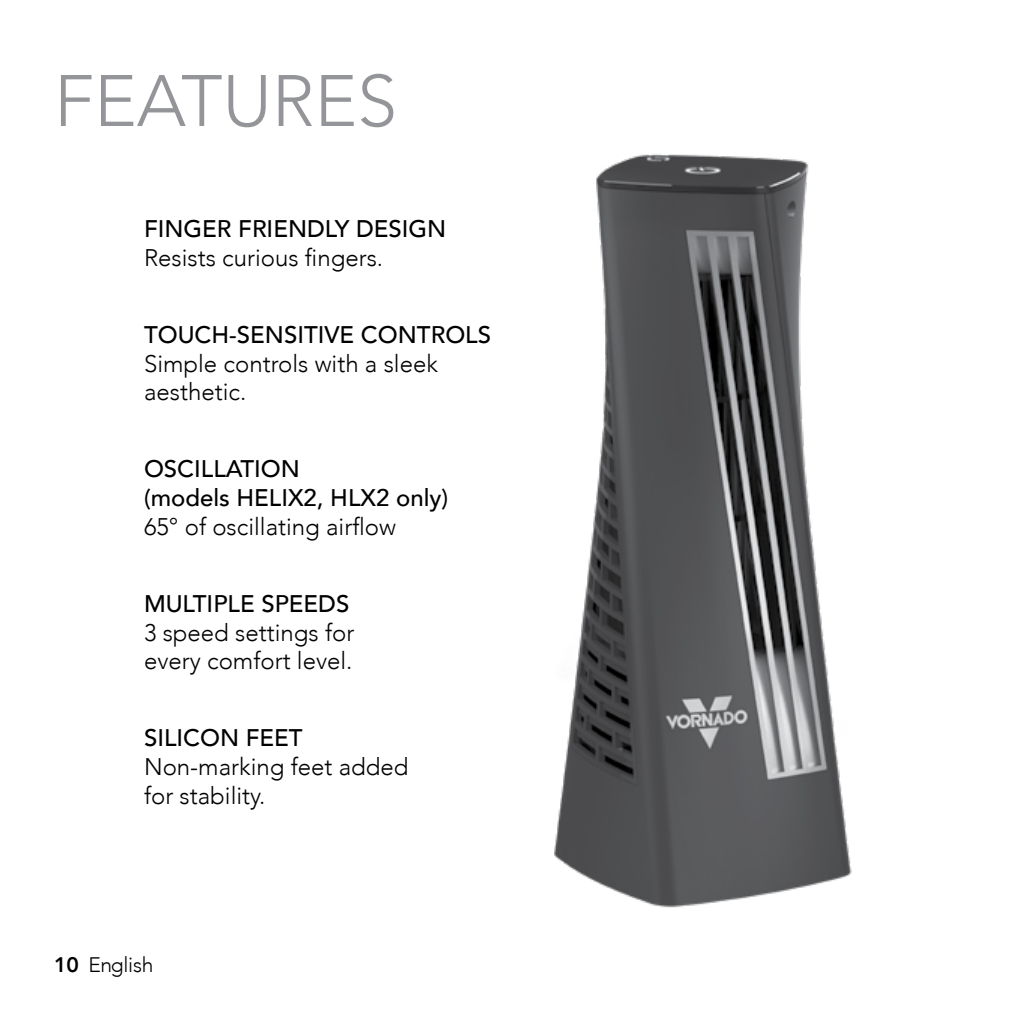
<style>
.page{position:relative;width:1026px;height:1026px;background:#fff}
.page>*{position:absolute;margin:0;border:0;box-sizing:border-box;transform-origin:0 0}
.t1{font:300 72px "Avenir";color:#939598}
.t2{font:300 24px/28.8px "Avenir";color:#000}
.t3{font:500 24px/28.8px "Avenir";color:#000}
.t4{font:300 21px "Avenir";letter-spacing:-.02em;color:#000}
.s1{font-weight:800}
</style>
<div class="page">
<img style="left:554px;top:154px;width:298px;height:754px">
<h1 class="t1" style="left:54px;top:59px;width:345px">FEATURES</h1>
<p class="t3" style="left:144px;top:213px;width:304px">FINGER FRIENDLY DESIGN</p>
<p class="t2" style="left:144px;top:243px;width:241px">Resists curious fingers.</p>
<p class="t3" style="left:144px;top:319px;width:349px">TOUCH-SENSITIVE CONTROLS</p>
<p class="t2" style="left:144px;top:349px;width:295px">Simple controls with a sleek aesthetic.</p>
<p class="t3" style="left:144px;top:453px;width:306px">OSCILLATION<br>(models HELIX2, HLX2 only)</p>
<p class="t2" style="left:144px;top:512px;width:254px">65° of oscillating airflow</p>
<p class="t3" style="left:144px;top:588px;width:207px">MULTIPLE SPEEDS</p>
<p class="t2" style="left:144px;top:618px;width:212px">3 speed settings for every comfort level.</p>
<p class="t3" style="left:144px;top:722px;width:160px">SILICON FEET</p>
<p class="t2" style="left:144px;top:753px;width:266px">Non-marking feet added for stability.</p>
<p class="t4" style="left:54px;top:953px;width:101px"><span class="s1">10</span> English</p>
</div>
